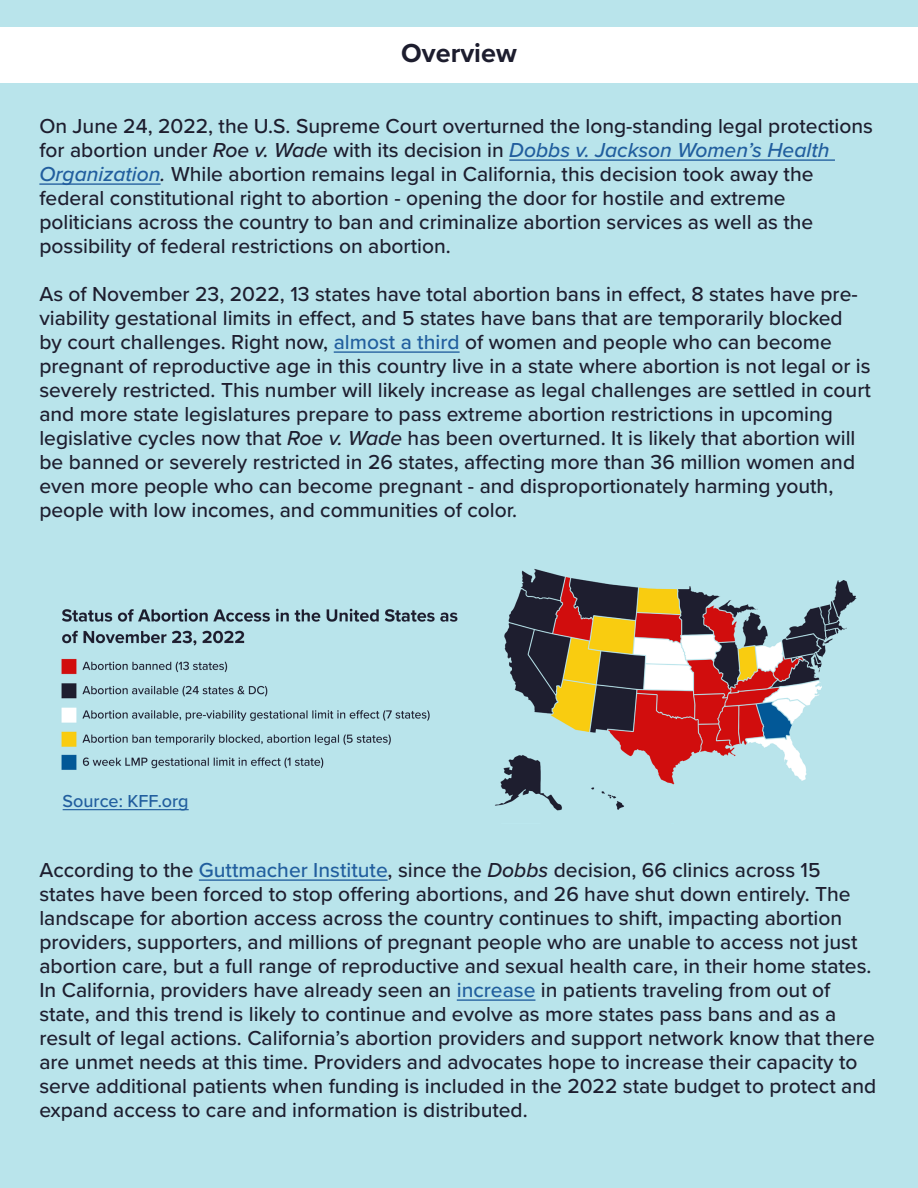
<style>
.page{position:relative;width:918px;height:1188px;background:#b9e4eb}
.page>*{position:absolute;margin:0;border:0;box-sizing:border-box;transform-origin:0 0}
.t1{font:700 27px "Proxima Nova";color:#1d1d2e}
.t2{font:500 21px/24px "Proxima Nova";color:#1e1e2f}
.t3{font:500 18px "Proxima Nova";color:#215e9e}
.s1{color:#1d1d2e}
.s2{font-style:italic;color:#1d1d2e}
.s3{font-style:italic;color:#215e9e}
.s4{font-style:italic}
.s5{color:#215e9e}
</style>
<div class="page">
<div style="left:0;top:27px;width:918px;height:56px;background:#fff"></div>
<hr style="left:509px;top:159px;width:326px;height:2px;background:#215e9e">
<hr style="left:39px;top:183px;width:122px;height:2px;background:#215e9e">
<hr style="left:334px;top:351px;width:126px;height:2px;background:#215e9e">
<hr style="left:199px;top:879px;width:189px;height:2px;background:#215e9e">
<hr style="left:457px;top:999px;width:78px;height:2px;background:#215e9e">
<img style="left:61px;top:569px;width:796px;height:242px">
<hr style="left:63px;top:809px;width:126px;height:1px;background:#215e9e">
<p class="t1" style="left:401px;top:33px;width:117px">Overview</p>
<p class="t2" style="left:39px;top:113px;width:835px"><span class="s1">On June 24, 2022, the U.S. Supreme Court overturned the long-standing legal protections for abortion under</span> <span class="s2">Roe v. Wade</span> <span class="s1">with its decision in</span> <span class="s3">Dobbs v. Jackson Women’s Health Organization</span><span class="s4">.</span> While abortion remains legal in California, this decision took away the federal constitutional right to abortion - opening the door for hostile and extreme politicians across the country to ban and criminalize abortion services as well as the possibility of federal restrictions on abortion.</p>
<p class="t2" style="left:39px;top:281px;width:833px">As of November 23, 2022, 13 states have total abortion bans in effect, 8 states have pre&shy;viability gestational limits in effect, and 5 states have bans that are temporarily blocked<br>by court challenges. Right now, <span class="s5">almost a third</span> of women and people who can become pregnant of reproductive age in this country live in a state where abortion is not legal or is severely restricted. This number will likely increase as legal challenges are settled in court and more state legislatures prepare to pass extreme abortion restrictions in upcoming legislative cycles now that <span class="s4">Roe v. Wade</span> has been overturned. It is likely that abortion will be banned or severely restricted in 26 states, affecting more than 36 million women and even more people who can become pregnant - and disproportionately harming youth, people with low incomes, and communities of color.</p>
<p class="t3" style="left:63px;top:788px;width:128px">Source: KFF.org</p>
<p class="t2" style="left:39px;top:857px;width:838px">According to the <span class="s5">Guttmacher Institute</span>, since the <span class="s4">Dobbs</span> decision, 66 clinics across 15 states have been forced to stop offering abortions, and 26 have shut down entirely. The landscape for abortion access across the country continues to shift, impacting abortion providers, supporters, and millions of pregnant people who are unable to access not just abortion care, but a full range of reproductive and sexual health care, in their home states.<br>In California, providers have already seen an <span class="s5">increase</span> in patients traveling from out of state, and this trend is likely to continue and evolve as more states pass bans and as a result of legal actions. California’s abortion providers and support network know that there are unmet needs at this time. Providers and advocates hope to increase their capacity to serve additional patients when funding is included in the 2022 state budget to protect and expand access to care and information is distributed.</p>
</div>
